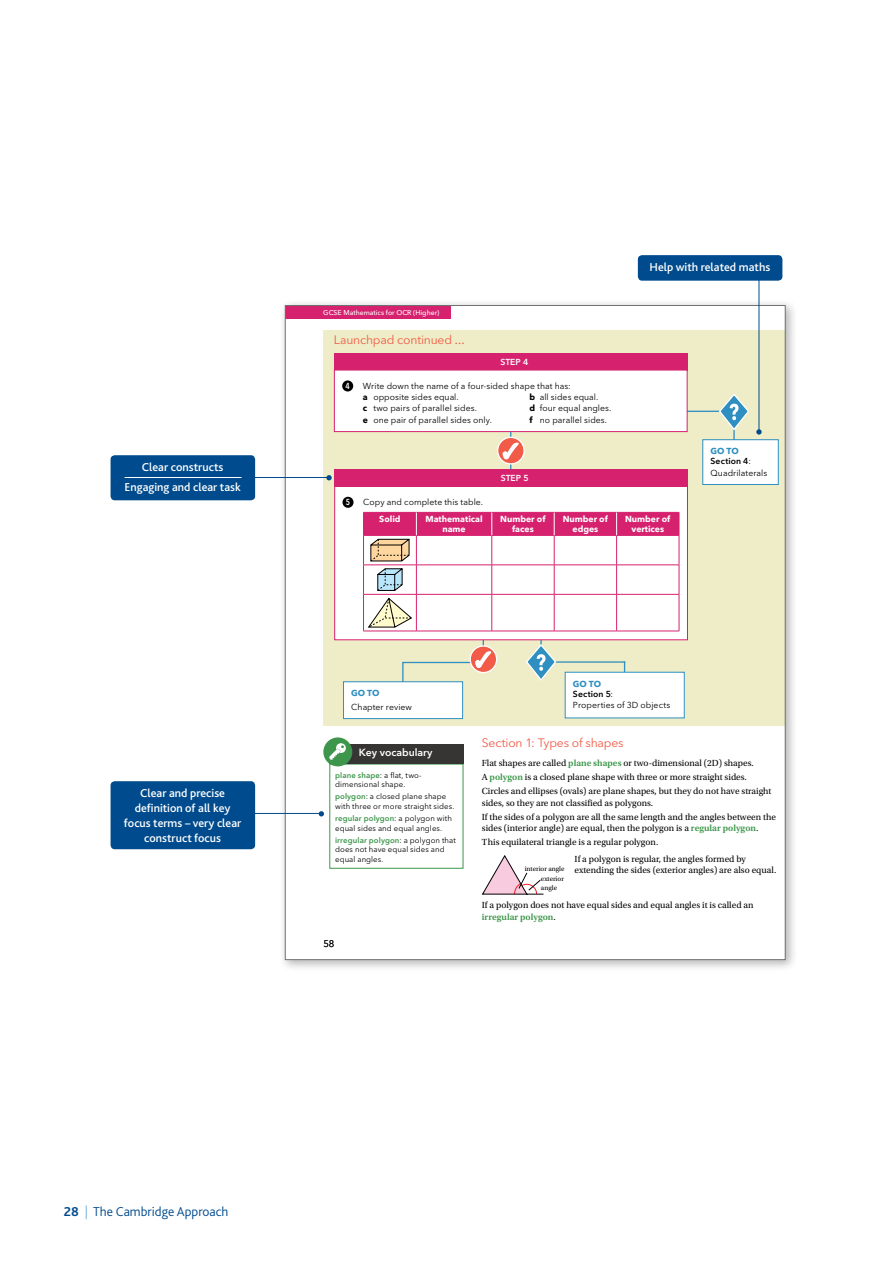
<style>
.page{position:relative;width:893px;height:1263px;background:#fff}
.page>*{position:absolute;margin:0;border:0;box-sizing:border-box;transform-origin:0 0}
.t1{font:300 13.5px "Bliss 2";color:#004b8d}
.t2{font:12.15px "Avenir Next LT Pro";letter-spacing:-.015em;color:#f15b47}
.t3{font:500 12px/15px "Bliss 2";color:#fff;text-align:center}
.t4{font:600 10.35px "Avenir Next LT Pro";color:#fff}
.t5{font:9.6px "Avenir Next LT Pro";color:#000}
.t6{font:9.3px/14.1px "Utopia Std";color:#000}
.t7{font:8.7px/11.2px "Avenir Next LT Pro";letter-spacing:.005em;color:#000}
.t8{font:700 8.7px/9.6px "Avenir Next LT Pro";color:#fff;text-align:center}
.t9{font:600 8.7px/10.4px "Avenir Next LT Pro";letter-spacing:.01em;color:#000}
.t10{font:600 8.7px "Avenir Next LT Pro";color:#fff}
.t11{font:700 8.7px "Avenir Next LT Pro";color:#2e8fc0}
.t12{font:600 condensed 8.7px "Avenir Next LT Pro";color:#fff}
.t13{font:7.8px/9.6px "Avenir Next LT Pro";letter-spacing:.01em;color:#000}
.t14{font:500 6.9px "Avenir Next LT Pro";color:#fff}
.t15{font:6.9px/8.7px "Utopia Std";color:#000}
.s1{font-family:"Utopia Std"}
.s2{font-weight:700}
.s3{font-weight:700;color:#2e8fc0}
.s4{font-weight:400}
.s5{font-weight:600;color:#3d964b}
.s6{color:#6caddf}
</style>
<div class="page">
<div style="left:279px;top:299px;width:519px;height:673px;background:#000;opacity:.3"></div>
<div style="left:285px;top:305px;width:500px;height:655px;background:#fff"></div>
<div style="left:285px;top:305px;width:166px;height:14px;background:#d6216f"></div>
<div style="left:323px;top:330px;width:462px;height:395px;background:#eeedc7"></div>
<div style="left:343px;top:682px;width:120px;height:37px;background:#fff"></div>
<div style="left:343px;top:681px;width:120px;height:38px;border:1px solid #2e8fc0"></div>
<hr style="left:542px;top:661px;width:83px;height:2px;background:#2e8fc0">
<hr style="left:540px;top:621px;width:2px;height:41px;background:#2e8fc0">
<hr style="left:483px;top:614px;width:1px;height:49px;background:#2e8fc0">
<div style="left:565px;top:672px;width:119px;height:46px;background:#fff"></div>
<div style="left:565px;top:672px;width:120px;height:46px;border:1px solid #2e8fc0"></div>
<svg style="left:526px;top:643px;width:31px;height:38px"></svg>
<hr style="left:651px;top:411px;width:75px;height:1px;background:#2e8fc0">
<svg style="left:470px;top:646px;width:27px;height:26px"></svg>
<div style="left:470px;top:645px;width:27px;height:28px;border:1px solid #fff;border-radius:50%"></div>
<div style="left:334px;top:353px;width:354px;height:17px;background:#d6216f"></div>
<hr style="left:733px;top:412px;width:2px;height:50px;background:#2e8fc0">
<div style="left:703px;top:440px;width:75px;height:44px;background:#fff"></div>
<div style="left:702px;top:439px;width:77px;height:46px;border:1px solid #2e8fc0"></div>
<svg style="left:718px;top:394px;width:31px;height:37px"></svg>
<div style="left:329px;top:764px;width:134px;height:105px;border:1px solid #3d964b"></div>
<div style="left:329px;top:744px;width:134px;height:20px;background:#363534"></div>
<div style="left:323px;top:737px;width:29px;height:29px;background:#3d964b;border-radius:50%"></div>
<svg style="left:329px;top:743px;width:17px;height:17px"></svg>
<svg style="left:482px;top:855px;width:62px;height:39px"></svg>
<hr style="left:510px;top:404px;width:1px;height:78px;background:#2e8fc0">
<svg style="left:498px;top:437px;width:26px;height:27px"></svg>
<div style="left:497px;top:437px;width:28px;height:27px;border:1px solid #fff;border-radius:50%"></div>
<div style="left:334px;top:370px;width:353px;height:62px;background:#fff"></div>
<div style="left:342px;top:380px;width:11px;height:11px;background:#000;border-radius:50%"></div>
<div style="left:334px;top:370px;width:354px;height:62px;border:1px solid #d6216f"></div>
<div style="left:335px;top:486px;width:352px;height:154px;background:#fff"></div>
<div style="left:342px;top:497px;width:12px;height:11px;background:#000;border-radius:50%"></div>
<hr style="left:363px;top:594px;width:1px;height:37px;background:#d6216f">
<hr style="left:416px;top:594px;width:1px;height:37px;background:#d6216f">
<hr style="left:492px;top:594px;width:1px;height:37px;background:#d6216f">
<hr style="left:554px;top:594px;width:1px;height:37px;background:#d6216f">
<hr style="left:616px;top:594px;width:1px;height:37px;background:#d6216f">
<hr style="left:679px;top:594px;width:1px;height:37px;background:#d6216f">
<hr style="left:363px;top:631px;width:53px;height:1px;background:#d6216f">
<hr style="left:416px;top:631px;width:76px;height:1px;background:#d6216f">
<hr style="left:492px;top:631px;width:62px;height:1px;background:#d6216f">
<hr style="left:554px;top:631px;width:63px;height:1px;background:#d6216f">
<hr style="left:617px;top:631px;width:62px;height:1px;background:#d6216f">
<svg style="left:363px;top:512px;width:317px;height:116px"></svg>
<div style="left:334px;top:486px;width:354px;height:154px;border:1px solid #d6216f"></div>
<div style="left:334px;top:470px;width:354px;height:17px;background:#d6216f"></div>
<div style="left:638px;top:255px;width:144px;height:26px;background:#004b8d;border-radius:4px"></div>
<div style="left:111px;top:455px;width:144px;height:45px;background:#004b8d;border-radius:4px"></div>
<div style="left:111px;top:781px;width:144px;height:68px;background:#004b8d;border-radius:4px"></div>
<svg style="left:756px;top:429px;width:6px;height:6px"></svg>
<hr style="left:759px;top:275px;width:1px;height:157px;background:#004b8d">
<hr style="left:243px;top:477px;width:85px;height:1px;background:#004b8d">
<svg style="left:326px;top:475px;width:6px;height:5px"></svg>
<hr style="left:125px;top:477px;width:117px;height:1px;background:#fff">
<hr style="left:252px;top:813px;width:72px;height:1px;background:#004b8d">
<svg style="left:319px;top:811px;width:5px;height:5px"></svg>
<svg style="left:402px;top:649px;width:90px;height:64px"></svg>
<svg style="left:501px;top:441px;width:19px;height:20px"></svg>
<p class="t3" style="left:125px;top:457px;width:118px;line-height:19.2px">Clear constructs<br>Engaging and clear task</p>
<p class="t3" style="left:124px;top:785px;width:119px">Clear and precise definition of all key focus terms – very clear construct focus</p>
<p class="t14" style="left:323px;top:308px;width:118px">GCSE Mathematics for OCR (Higher)</p>
<h2 class="t2" style="left:334px;top:333px;width:133px">Launchpad continued <span class="s1">…</span></h2>
<p class="t10" style="left:501px;top:357px;width:29px">STEP 4</p>
<p class="t12" style="left:346px;top:380px;width:6px">4</p>
<p class="t7" style="left:363px;top:380px;width:209px">Write down the name of a four-sided shape that has: <span class="s2">a</span> opposite sides equal.</p>
<p class="t7" style="left:529px;top:391px;width:70px"><span class="s2">b</span> all sides equal.</p>
<p class="t7" style="left:363px;top:403px;width:115px"><span class="s2">c</span> two pairs of parallel sides.</p>
<p class="t7" style="left:529px;top:403px;width:83px"><span class="s2">d</span> four equal angles.</p>
<p class="t7" style="left:363px;top:414px;width:131px"><span class="s2">e</span> one pair of parallel sides only.</p>
<p class="t7" style="left:529px;top:414px;width:79px"><span class="s2">f</span> no parallel sides.</p>
<p class="t10" style="left:501px;top:473px;width:29px">STEP 5</p>
<p class="t3" style="left:649px;top:259px;width:122px">Help with related maths</p>
<p class="t9" style="left:711px;top:446px;width:42px"><span class="s3">Go to<br></span>Section 4<span class="s4">:</span></p>
<p class="t7" style="left:711px;top:467px;width:58px">Quadrilaterals</p>
<p class="t12" style="left:346px;top:497px;width:6px">5</p>
<p class="t7" style="left:363px;top:496px;width:121px">Copy and complete this table.</p>
<p class="t8" style="left:379px;top:514px;width:23px">Solid</p>
<p class="t8" style="left:425px;top:514px;width:59px">Mathematical name</p>
<p class="t8" style="left:500px;top:514px;width:47px">Number of faces</p>
<p class="t8" style="left:563px;top:514px;width:47px">Number of edges</p>
<p class="t8" style="left:625px;top:514px;width:47px">Number of vertices</p>
<p class="t11" style="left:351px;top:688px;width:30px">Go to</p>
<p class="t7" style="left:351px;top:701px;width:62px">Chapter review</p>
<p class="t4" style="left:359px;top:746px;width:75px">Key vocabulary</p>
<p class="t13" style="left:335px;top:770px;width:88px"><span class="s5">plane shape</span>: a flat, two&shy;dimensional shape.</p>
<p class="t13" style="left:335px;top:792px;width:121px"><span class="s5">polygon</span>: a closed plane shape with three or more straight sides.</p>
<p class="t13" style="left:335px;top:813px;width:118px"><span class="s5">regular polygon</span>: a polygon with equal sides and equal angles.</p>
<p class="t13" style="left:335px;top:835px;width:122px"><span class="s5">irregular polygon</span>: a polygon that does not have equal sides and equal angles.</p>
<p class="t5" style="left:323px;top:937px;width:13px">58</p>
<p class="t9" style="left:573px;top:678px;width:42px"><span class="s3">Go to<br></span>Section 5<span class="s4">:</span></p>
<p class="t7" style="left:573px;top:699px;width:99px">Properties of 3D objects</p>
<h2 class="t2" style="left:482px;top:735px;width:143px">Section 1: Types of shapes</h2>
<p class="t6" style="left:482px;top:756px;width:291px">Flat shapes are called <span class="s5">plane shapes</span> or two-dimensional (2D) shapes.<br>A <span class="s5">polygon</span> is a closed plane shape with three or more straight sides.<br>Circles and ellipses (ovals) are plane shapes, but they do not have straight</p>
<p class="t6" style="left:482px;top:796px;width:296px">sides, so they are not classified as polygons.<br>If the sides of a polygon are all the same length and the angles between the</p>
<p class="t6" style="left:482px;top:821px;width:278px">sides (interior angle) are equal, then the polygon is a <span class="s5">regular polygon</span>.<br>This equilateral triangle is a regular polygon.</p>
<p class="t6" style="left:575px;top:853px;width:203px;line-height:11.6px">If a polygon is regular, the angles formed by extending the sides (exterior angles) are also equal.</p>
<p class="t6" style="left:482px;top:900px;width:273px;line-height:11.6px">If a polygon does not have equal sides and equal angles it is called an <span class="s5">irregular polygon</span>.</p>
<p class="t15" style="left:525px;top:865px;width:41px">interior angle</p>
<p class="t15" style="left:541px;top:875px;width:24px">exterior angle</p>
<h1 class="t1" style="left:64px;top:1203px;width:166px"><span class="s2">28</span> <span class="s6">|</span> The Cambridge Approach</h1>
</div>
